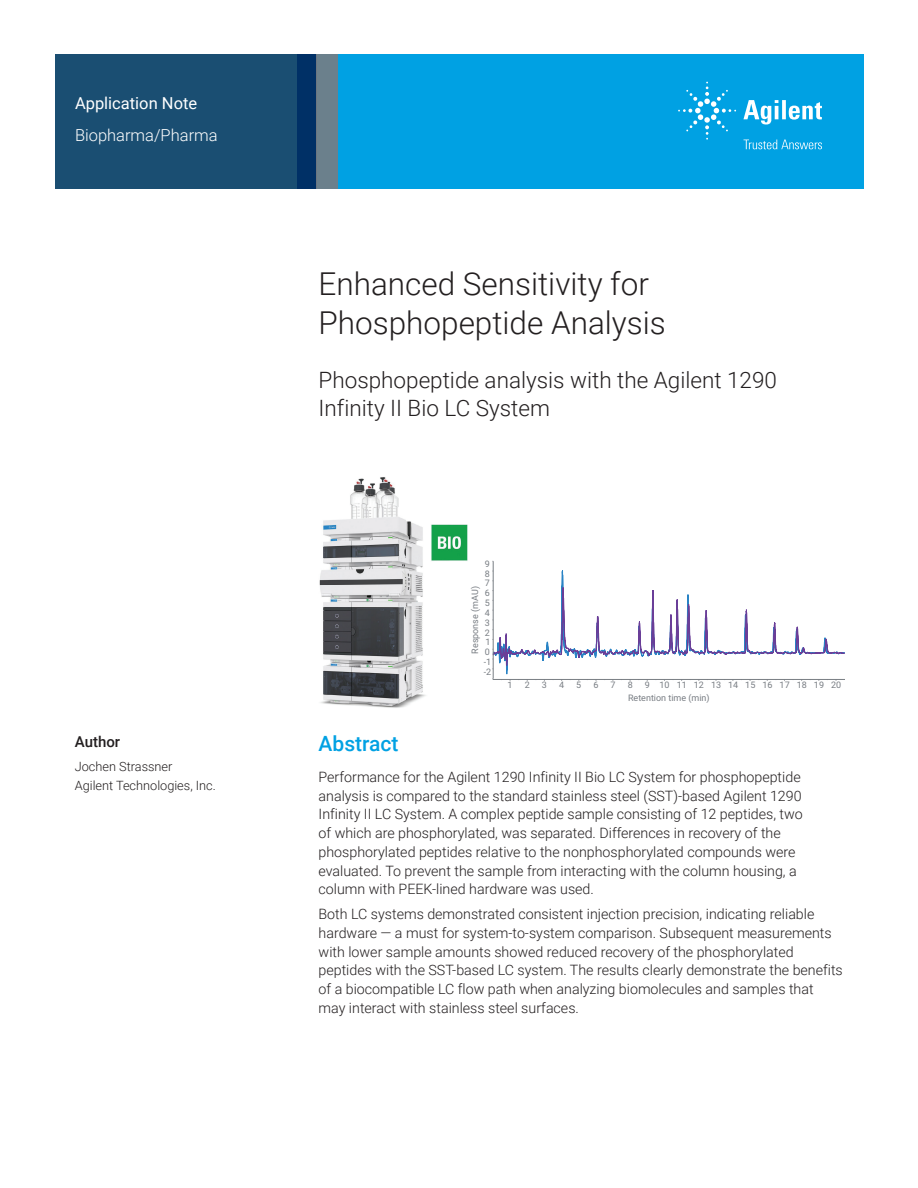
<style>
.page{position:relative;width:918px;height:1188px;background:#fff}
.page>*{position:absolute;margin:0;border:0;box-sizing:border-box;transform-origin:0 0}
.t1{font:300 31.5px/39px "Roboto";color:#231f20}
.Subtitle{font:300 22.5px/28.5px "Roboto";color:#231f20}
.Header_1{font:500 21px "Roboto";color:#00a1e3}
.Area_Identifier{font:300 16.5px "Roboto";color:#fff}
.Doctype{font:16.5px "Roboto";color:#fff}
.DATA_author_title{font:500 15px "Roboto";color:#231f20}
.Text{font:300 14.25px/18.8px "Roboto";color:#231f20}
.DATA_author_name___i{font:300 12.75px/18.8px "Roboto";color:#231f20}
.t2{font:9px/12.9px "Roboto";color:#787d83}
</style>
<div class="page">
<div style="left:297px;top:54px;width:567px;height:135px;background:#00a1e3"></div>
<svg style="left:55px;top:54px;width:261px;height:135px;background:#184b71"></svg>
<div style="left:316px;top:54px;width:22px;height:135px;background:#6b808c"></div>
<img style="left:319px;top:477px;width:149px;height:231px">
<svg style="left:494px;top:570px;width:351px;height:111px"></svg>
<hr style="left:493px;top:561px;width:1px;height:118px;background:#787d83">
<hr style="left:493px;top:679px;width:352px;height:1px;background:#787d83">
<svg style="left:743px;top:100px;width:79px;height:25px"></svg>
<svg style="left:678px;top:82px;width:58px;height:58px"></svg>
<svg style="left:744px;top:140px;width:78px;height:9px"></svg>
<p class="Doctype" style="left:75px;top:91px;width:124px">Application Note</p>
<p class="Area_Identifier" style="left:75px;top:124px;width:144px">Biopharma/Pharma</p>
<p class="DATA_author_title" style="left:75px;top:731px;width:47px">Author</p>
<p class="DATA_author_name___i" style="left:75px;top:757px;width:143px">Jochen Strassner<br>Agilent Technologies, Inc.</p>
<p class="t1" style="left:319px;top:263px;width:349px">Enhanced Sensitivity for<br>Phosphopeptide Analysis</p>
<p class="Subtitle" style="left:319px;top:365px;width:460px">Phosphopeptide analysis with the Agilent 1290<br>Infinity II Bio LC System</p>
<p class="t2" style="left:485px;top:557px;width:7px">9</p>
<p class="t2" style="left:485px;top:567px;width:7px">8</p>
<p class="t2" style="left:485px;top:576px;width:7px">7</p>
<p class="t2" style="left:468px;top:654px;width:69px;rotate:-90deg">Response (mAU)</p>
<p class="t2" style="left:485px;top:586px;width:7px">6</p>
<p class="t2" style="left:485px;top:596px;width:7px">5</p>
<p class="t2" style="left:485px;top:606px;width:7px">4</p>
<p class="t2" style="left:485px;top:616px;width:7px">3</p>
<p class="t2" style="left:485px;top:626px;width:7px">2</p>
<p class="t2" style="left:485px;top:635px;width:7px">1</p>
<p class="t2" style="left:485px;top:645px;width:7px">0</p>
<p class="t2" style="left:484px;top:655px;width:9px">-1</p>
<p class="t2" style="left:484px;top:665px;width:9px">-2</p>
<p class="t2" style="left:508px;top:678px;width:7px">1</p>
<p class="t2" style="left:525px;top:678px;width:7px">2</p>
<p class="t2" style="left:542px;top:678px;width:7px">3</p>
<p class="t2" style="left:559px;top:678px;width:7px">4</p>
<p class="t2" style="left:576px;top:678px;width:7px">5</p>
<p class="t2" style="left:593px;top:678px;width:7px">6</p>
<p class="t2" style="left:611px;top:678px;width:7px">7</p>
<p class="t2" style="left:628px;top:678px;width:7px">8</p>
<p class="t2" style="left:628px;top:678px;width:215px;text-indent:17px">9 10 11 12 13 14 15 16 17 18 19 20<br>Retention time (min)</p>
<p class="Header_1" style="left:319px;top:729px;width:82px">Abstract</p>
<p class="Text" style="left:319px;top:767px;width:486px">Performance for the Agilent 1290 Infinity II Bio LC System for phosphopeptide analysis is compared to the standard stainless steel (SST)-based Agilent 1290<br>Infinity II LC System. A complex peptide sample consisting of 12 peptides, two of which are phosphorylated, was separated. Differences in recovery of the phosphorylated peptides relative to the nonphosphorylated compounds were evaluated. To prevent the sample from interacting with the column housing, a column with PEEK-lined hardware was used.</p>
<p class="Text" style="left:319px;top:904px;width:526px">Both LC systems demonstrated consistent injection precision, indicating reliable hardware — a must for system-to-system comparison. Subsequent measurements with lower sample amounts showed reduced recovery of the phosphorylated peptides with the SST-based LC system. The results clearly demonstrate the benefits of a biocompatible LC flow path when analyzing biomolecules and samples that may interact with stainless steel surfaces.</p>
</div>
